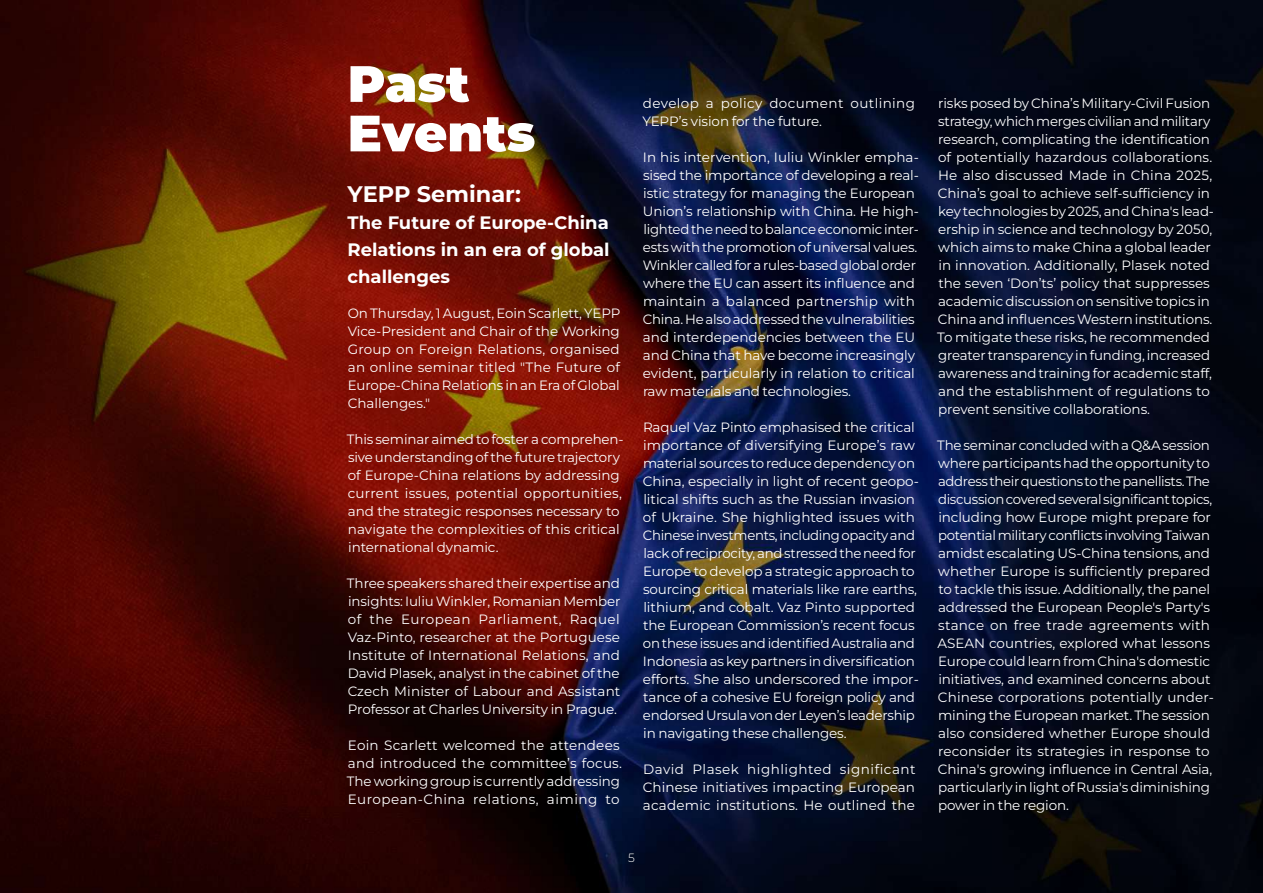
<style>
.page{position:relative;width:1263px;height:893px;background:#fff}
.page>*{position:absolute;margin:0;border:0;box-sizing:border-box;transform-origin:0 0}
.t1{font:900 51px/49.5px "Montserrat";color:#fff}
.t2{font:700 22.5px "Montserrat";color:#fff}
.t3{font:700 18px/27px "Montserrat";color:#fff;text-align:justify}
.t4{font:13.5px/18px "Montserrat";letter-spacing:-.01em;color:#fff}
.t5{font:13.5px/18px "Montserrat";letter-spacing:.015em;color:#fff}
.t6{font:13.5px/18px "Montserrat";letter-spacing:.03em;color:#fff}
.t7{font:300 12px "Montserrat";color:#fff}
</style>
<div class="page">
<img style="left:0;top:0;width:1263px;height:893px">
<h1 class="t1" style="left:348px;top:56px;width:189px">Past<br>Events</h1>
<h2 class="t2" style="left:348px;top:178px;width:175px">YEPP Seminar:</h2>
<h3 class="t3" style="left:348px;top:209px;width:263px">The Future of Europe-China Relations in an era of global challenges</h3>
<p class="t4" style="left:348px;top:304px;width:274px;text-align:justify">On Thursday, 1 August, Eoin Scarlett, YEPP Vice-President and Chair of the Working Group on Foreign Relations, organised an online seminar titled "The Future of Europe-China Relations in an Era of Global Challenges."</p>
<p class="t4" style="left:347px;top:430px;width:278px">This seminar aimed to foster a comprehen&shy;sive understanding of the future trajectory of Europe-China relations by addressing current issues, potential opportunities, and the strategic responses necessary to navigate the complexities of this critical international dynamic.</p>
<p class="t4" style="left:347px;top:574px;width:275px;text-align:justify">Three speakers shared their expertise and insights: Iuliu Winkler, Romanian Member of the European Parliament, Raquel Vaz-Pinto, researcher at the Portuguese Institute of International Relations, and David Plasek, analyst in the cabinet of the Czech Minister of Labour and Assistant Professor at Charles University in Prague.</p>
<p class="t5" style="left:347px;top:736px;width:276px">Eoin Scarlett welcomed the attendees and introduced the committee’s focus.<br>The working group is currently addressing European-China relations, aiming to</p>
<p class="t6" style="left:642px;top:94px;width:274px">develop a policy document outlining<br>YEPP’s vision for the future.</p>
<p class="t4" style="left:643px;top:148px;width:277px">In his intervention, Iuliu Winkler empha&shy;sised the importance of developing a real&shy;istic strategy for managing the European Union’s relationship with China. He high&shy;lighted the need to balance economic inter&shy;ests with the promotion of universal values.<br>Winkler called for a rules-based global order where the EU can assert its influence and maintain a balanced partnership with China. He also addressed the vulnerabilities and interdependencies between the EU and China that have become increasingly evident, particularly in relation to critical raw materials and technologies.</p>
<p class="t4" style="left:643px;top:418px;width:277px">Raquel Vaz Pinto emphasised the critical importance of diversifying Europe’s raw material sources to reduce dependency on China, especially in light of recent geopo&shy;litical shifts such as the Russian invasion of Ukraine. She highlighted issues with Chinese investments, including opacity and lack of reciprocity, and stressed the need for Europe to develop a strategic approach to sourcing critical materials like rare earths, lithium, and cobalt. Vaz Pinto supported the European Commission’s recent focus on these issues and identified Australia and Indonesia as key partners in diversification efforts. She also underscored the impor&shy;tance of a cohesive EU foreign policy and endorsed Ursula von der Leyen’s leadership in navigating these challenges.</p>
<p class="t4" style="left:643px;top:760px;width:274px;text-align:justify">David Plasek highlighted significant Chinese initiatives impacting European academic institutions. He outlined the</p>
<p class="t7" style="left:628px;top:849px;width:8px">5</p>
<p class="t4" style="left:937px;top:94px;width:278px">risks posed by China’s Military-Civil Fusion strategy, which merges civilian and military research, complicating the identification of potentially hazardous collaborations.<br>He also discussed Made in China 2025, China’s goal to achieve self-sufficiency in key technologies by 2025, and China's lead&shy;ership in science and technology by 2050, which aims to make China a global leader in innovation. Additionally, Plasek noted the seven ‘Don’ts’ policy that suppresses academic discussion on sensitive topics in China and influences Western institutions.<br>To mitigate these risks, he recommended greater transparency in funding, increased awareness and training for academic staff, and the establishment of regulations to prevent sensitive collaborations.</p>
<p class="t4" style="left:937px;top:436px;width:278px">The seminar concluded with a Q&amp;A session where participants had the opportunity to address their questions to the panellists. The discussion covered several significant topics, including how Europe might prepare for potential military conflicts involving Taiwan amidst escalating US-China tensions, and whether Europe is sufficiently prepared to tackle this issue. Additionally, the panel addressed the European People's Party's stance on free trade agreements with ASEAN countries, explored what lessons Europe could learn from China's domestic initiatives, and examined concerns about Chinese corporations potentially under&shy;mining the European market. The session also considered whether Europe should reconsider its strategies in response to China's growing influence in Central Asia, particularly in light of Russia's diminishing power in the region.</p>
</div>
